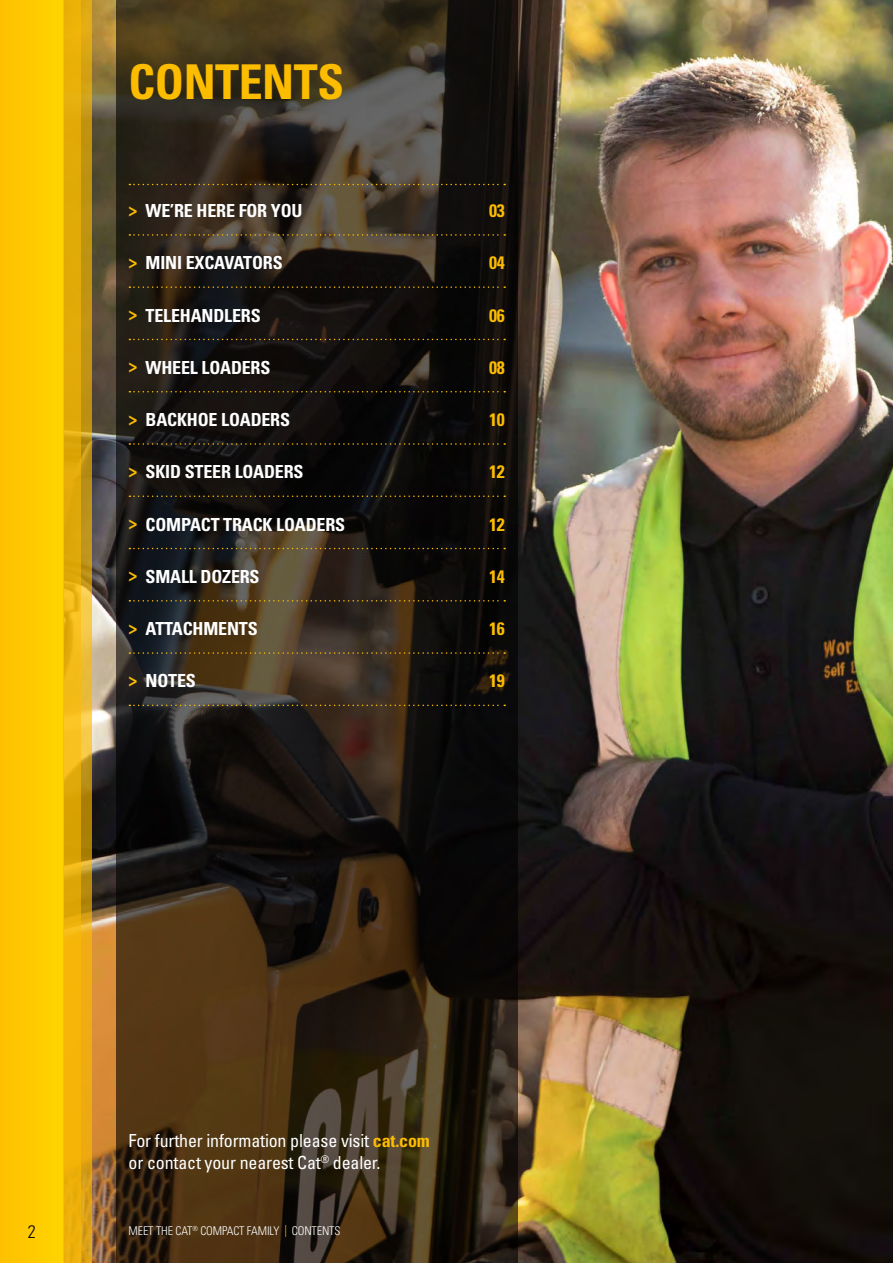
<style>
.page{position:relative;width:893px;height:1263px;background:#fff}
.page>*{position:absolute;margin:0;border:0;box-sizing:border-box;transform-origin:0 0}
.t1{font:700 condensed 48px "Univers LT Std";letter-spacing:-.01em;color:#fcbc00}
.t2{font:700 condensed 18px "Univers LT Std";letter-spacing:-.01em;color:#fff}
.t3{font:condensed 18px/22.5px "Univers LT Std";letter-spacing:-.01em;color:#fff}
.t4{font:700 condensed 18px "Univers LT Std";letter-spacing:-.01em;color:#fcbc00}
.t5{font:300 condensed 18px "Univers LT Std";color:#000}
.t6{font:300 condensed 12px "Univers LT Std";letter-spacing:-.01em;color:#fff}
.s1{color:#fcbc00}
.s2{font-weight:700;color:#fcbc00}
</style>
<div class="page">
<img style="left:91px;top:0;width:802px;height:1263px">
<svg style="left:116px;top:0;width:402px;height:1263px;background:#2a2116"></svg>
<svg style="left:129px;top:184px;width:376px;height:1px"></svg>
<svg style="left:129px;top:234px;width:376px;height:2px"></svg>
<svg style="left:129px;top:286px;width:376px;height:2px"></svg>
<svg style="left:129px;top:339px;width:376px;height:1px"></svg>
<svg style="left:129px;top:391px;width:376px;height:1px"></svg>
<svg style="left:129px;top:443px;width:376px;height:2px"></svg>
<svg style="left:129px;top:495px;width:376px;height:2px"></svg>
<svg style="left:129px;top:548px;width:376px;height:1px"></svg>
<svg style="left:129px;top:600px;width:376px;height:1px"></svg>
<svg style="left:129px;top:652px;width:376px;height:2px"></svg>
<svg style="left:129px;top:705px;width:376px;height:1px"></svg>
<div style="left:0;top:0;width:64px;height:1263px;background:#ffcb00"></div>
<svg style="left:64px;top:0;width:17px;height:1263px;background:#e8ae0a"></svg>
<svg style="left:81px;top:0;width:10px;height:1263px;background:#d29f1a"></svg>
<h1 class="t1" style="left:129px;top:52px;width:217px">CONTENTS</h1>
<p class="t2" style="left:129px;top:200px;width:175px"><span class="s1">&gt;</span> WE’RE HERE FOR YOU</p>
<p class="t4" style="left:489px;top:200px;width:17px">03</p>
<p class="t2" style="left:129px;top:252px;width:156px"><span class="s1">&gt;</span> MINI EXCAVATORS</p>
<p class="t4" style="left:489px;top:252px;width:17px">04</p>
<p class="t2" style="left:129px;top:304px;width:134px"><span class="s1">&gt;</span> TELEHANDLERS</p>
<p class="t4" style="left:489px;top:304px;width:17px">06</p>
<p class="t2" style="left:129px;top:356px;width:143px"><span class="s1">&gt;</span> WHEEL LOADERS</p>
<p class="t4" style="left:489px;top:356px;width:17px">08</p>
<p class="t2" style="left:129px;top:409px;width:163px"><span class="s1">&gt;</span> BACKHOE LOADERS</p>
<p class="t4" style="left:489px;top:409px;width:17px">10</p>
<p class="t2" style="left:129px;top:461px;width:176px"><span class="s1">&gt;</span> SKID STEER LOADERS</p>
<p class="t4" style="left:489px;top:461px;width:17px">12</p>
<p class="t2" style="left:129px;top:513px;width:218px"><span class="s1">&gt;</span> COMPACT TRACK LOADERS</p>
<p class="t4" style="left:489px;top:513px;width:17px">12</p>
<p class="t2" style="left:129px;top:565px;width:133px"><span class="s1">&gt;</span> SMALL DOZERS</p>
<p class="t4" style="left:489px;top:565px;width:17px">14</p>
<p class="t2" style="left:129px;top:618px;width:131px"><span class="s1">&gt;</span> ATTACHMENTS</p>
<p class="t4" style="left:489px;top:618px;width:17px">16</p>
<p class="t2" style="left:129px;top:670px;width:69px"><span class="s1">&gt;</span> NOTES</p>
<p class="t4" style="left:489px;top:670px;width:17px">19</p>
<p class="t3" style="left:129px;top:1129px;width:303px">For further information please visit <span class="s2">cat.com </span>or contact your nearest Cat<sup>®</sup> dealer.</p>
<p class="t5" style="left:28px;top:1220px;width:9px">2</p>
<p class="t6" style="left:129px;top:1224px;width:213px">MEET THE CAT<sup>®</sup> COMPACT FAMILY <span class="s1">|</span> CONTENTS</p>
</div>
